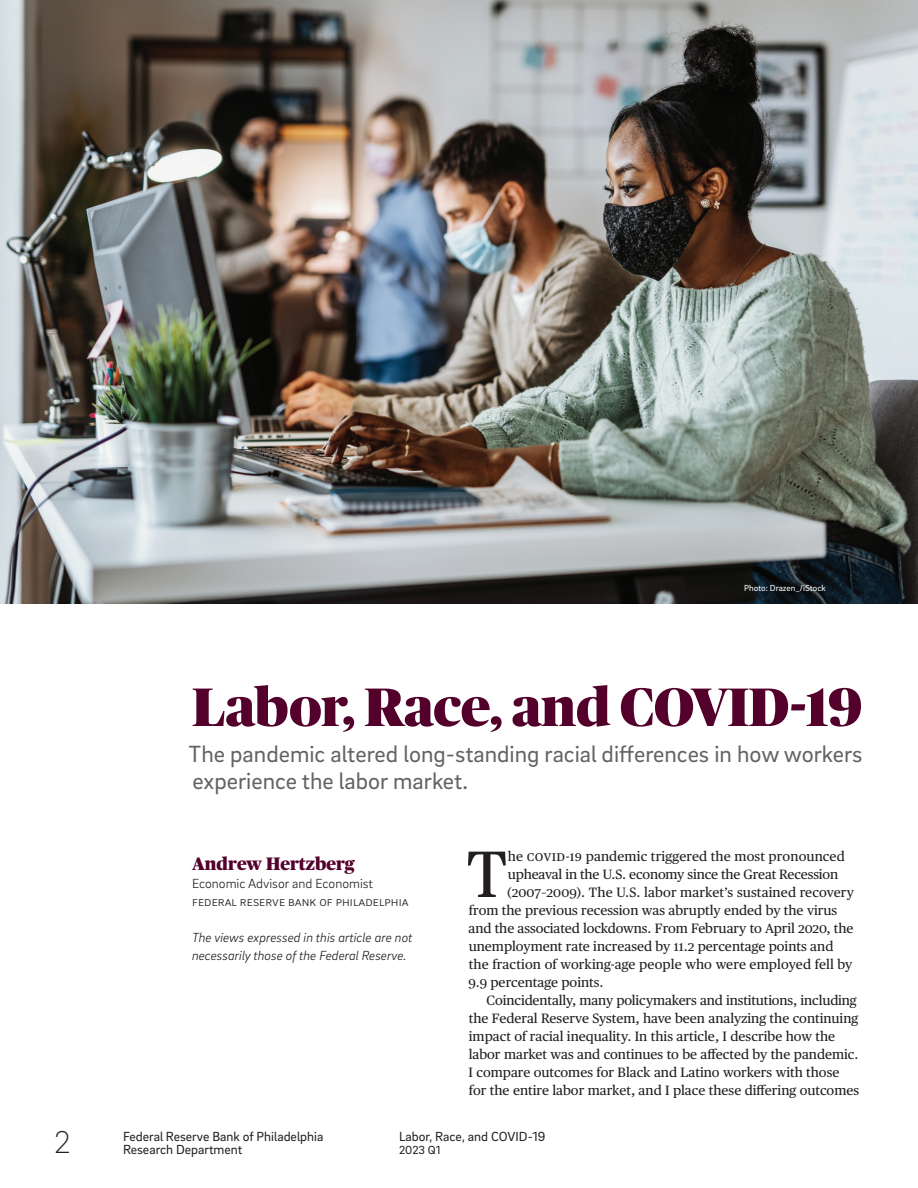
<style>
.page{position:relative;width:918px;height:1188px;background:#fff}
.page>*{position:absolute;margin:0;border:0;box-sizing:border-box;transform-origin:0 0}
.pf{font:65.4px "Publico Text";color:#231f20}
.hed{font:900 54px "Publico Banner";color:#53002b}
.t1{font:200 32.25px "Brix Sans";color:#231f20}
.dek{font:24px/27px "Brix Sans";color:#636366}
.name{font:900 18px "Publico Headline";color:#53002b}
.pf-2{font:13.5px/18px "Publico Text";color:#231f20}
.t2{font:13.5px/13.5px "Brix Sans";color:#231f20}
.views{font:italic 300 13.5px/18px "Brix Sans";color:#231f20}
.org{font:300 13.5px "Brix Sans";color:#231f20}
.t3{font:12px "Brix Sans";color:#231f20}
.phCred_wht{font:9px "Brix Sans";color:#fff}
</style>
<div class="page">
<img style="left:0;top:0;width:918px;height:603px">
<p class="phCred_wht" style="left:744px;top:582px;width:83px">Photo: Drazen_/iStock</p>
<p class="hed" style="left:192px;top:668px;width:671px">Labor, Race, and COVID-19</p>
<p class="dek" style="left:189px;top:739px;width:675px">The pandemic altered long-standing racial differences in how workers experience the labor market.</p>
<p class="name" style="left:192px;top:851px;width:164px">Andrew Hertzberg</p>
<p class="org" style="left:192px;top:875px;width:183px">Economic Advisor and Economist</p>
<p class="org" style="left:192px;top:893px;width:218px">Federal Reserve Bank of Philadelphia</p>
<p class="views" style="left:192px;top:928px;width:222px">The views expressed in this article are not necessarily those of the Federal Reserve.</p>
<p class="pf" style="left:467px;top:825px;width:42px">T</p>
<p class="pf-2" style="left:508px;top:846px;width:338px">he COVID-19 pandemic triggered the most pronounced</p>
<p class="pf-2" style="left:508px;top:864px;width:332px">upheaval in the U.S. economy since the Great Recession</p>
<p class="pf-2" style="left:507px;top:882px;width:348px">(2007–2009). The U.S. labor market’s sustained recovery</p>
<p class="pf-2" style="left:469px;top:900px;width:370px">from the previous recession was abruptly ended by the virus</p>
<p class="pf-2" style="left:469px;top:918px;width:386px">and the associated lockdowns. From February to April 2020, the</p>
<p class="pf-2" style="left:469px;top:936px;width:366px">unemployment rate increased by 11.2 percentage points and</p>
<p class="pf-2" style="left:469px;top:954px;width:385px">the fraction of working-age people who were employed fell by</p>
<p class="pf-2" style="left:469px;top:972px;width:137px">9.9 percentage points.</p>
<p class="pf-2" style="left:469px;top:990px;width:392px;text-indent:18px">Coincidentally, many policymakers and institutions, including the Federal Reserve System, have been analyzing the continuing impact of racial inequality. In this article, I describe how the labor market was and continues to be affected by the pandemic.<br>I compare outcomes for Black and Latino workers with those for the entire labor market, and I place these differing outcomes</p>
<h3 class="t1" style="left:54px;top:1122px;width:18px">2</h3>
<p class="t2" style="left:123px;top:1129px;width:202px">Federal Reserve Bank of Philadelphia<br>Research Department</p>
<p class="t2" style="left:399px;top:1129px;width:148px">Labor, Race, and COVID-19</p>
<p class="t3" style="left:399px;top:1142px;width:43px">2023 Q1</p>
</div>
